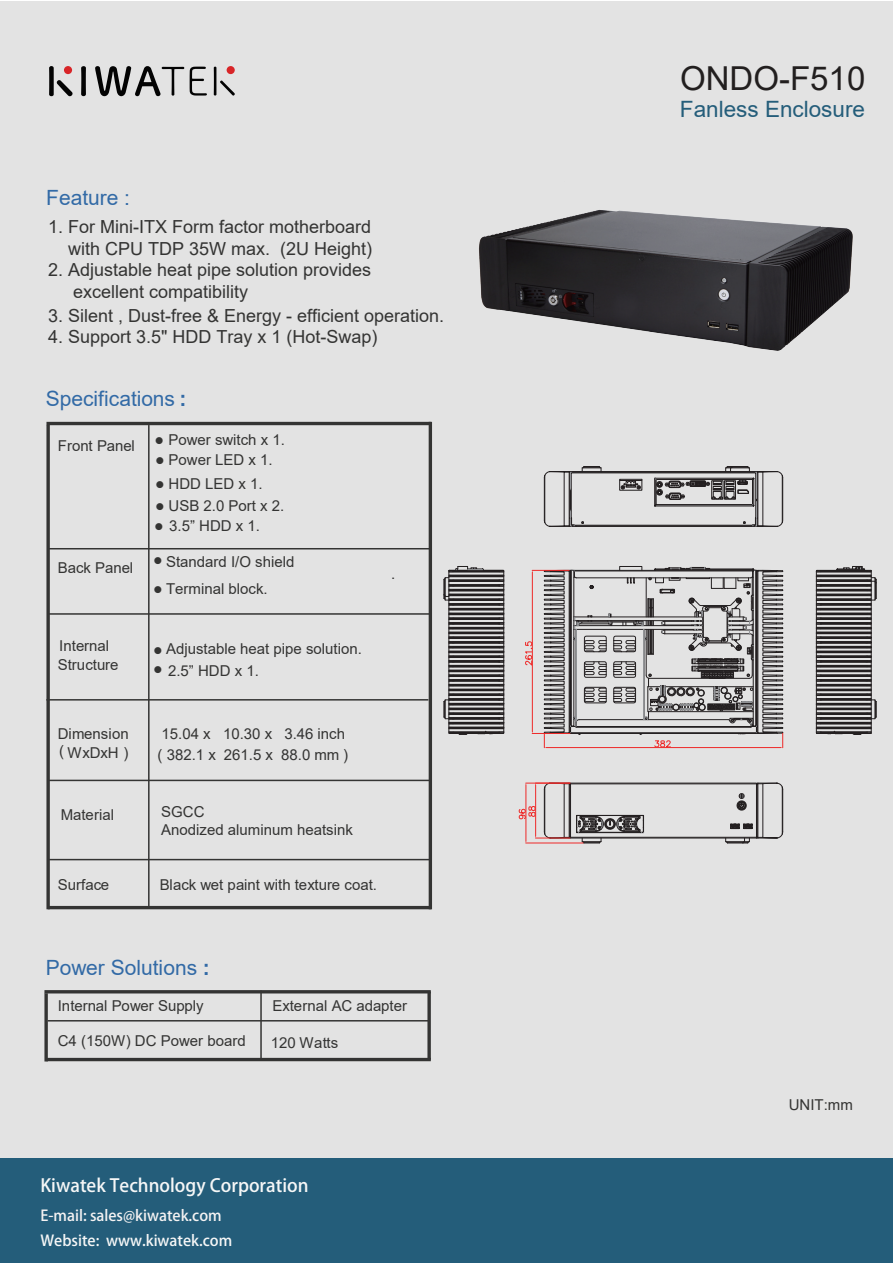
<style>
.page{position:relative;width:893px;height:1263px;background:#fff}
.page>*{position:absolute;margin:0;border:0;box-sizing:border-box;transform-origin:0 0}
.t1{font:33px "Arial";color:#221f1f}
.t2{font:22.5px "Arial";color:#245d7a}
.t3{font:21px "Arial";color:#326aa6}
.t4{font:18px/21.6px "Arial";color:#343433;text-align:right}
.t5{font:700 18px "Adobe Fan Heiti Std";color:#f6f7f7}
.t6{font:15px/18px "Arial";color:#343433}
.t7{font:700 15px "Adobe Fan Heiti Std";color:#f5f3f3}
.t8{font:700 15px "Adobe Fan Heiti Std";color:#f6f7f7}
.t9{font:12px "Wingdings";color:#343433}
.s1{font-weight:700}
</style>
<div class="page">
<div style="left:0;top:1px;width:893px;height:1262px;background:#e3e3e3"></div>
<div style="left:0;top:1159px;width:893px;height:104px;background:#245d7a"></div>
<svg style="left:49px;top:66px;width:24px;height:30px"></svg>
<svg style="left:81px;top:66px;width:5px;height:30px"></svg>
<svg style="left:95px;top:66px;width:89px;height:30px"></svg>
<svg style="left:190px;top:67px;width:17px;height:29px"></svg>
<svg style="left:214px;top:67px;width:21px;height:29px"></svg>
<div style="left:64px;top:66px;width:8px;height:8px;background:#d82528;border-radius:50%"></div>
<div style="left:227px;top:66px;width:8px;height:8px;background:#d82528;border-radius:50%"></div>
<hr style="left:48px;top:548px;width:381px;height:1px;background:#343433">
<hr style="left:48px;top:613px;width:382px;height:2px;background:#343433">
<hr style="left:48px;top:780px;width:382px;height:1px;background:#343433">
<hr style="left:49px;top:859px;width:381px;height:1px;background:#343433">
<svg style="left:46px;top:427px;width:4px;height:481px;fill:#343433"></svg>
<hr style="left:148px;top:425px;width:2px;height:483px;background:#343433">
<hr style="left:48px;top:422px;width:381px;height:3px;background:#343433">
<hr style="left:49px;top:906px;width:381px;height:3px;background:#343433">
<hr style="left:429px;top:423px;width:3px;height:484px;background:#343433">
<hr style="left:48px;top:1020px;width:382px;height:1px;background:#343433">
<hr style="left:46px;top:990px;width:383px;height:3px;background:#343433">
<svg style="left:427px;top:993px;width:4px;height:65px"></svg>
<svg style="left:44px;top:995px;width:4px;height:65px"></svg>
<hr style="left:48px;top:1058px;width:381px;height:3px;background:#343433">
<hr style="left:260px;top:990px;width:2px;height:70px;background:#343433">
<hr style="left:46px;top:699px;width:382px;height:1px;background:#343433">
<div style="left:619px;top:566px;width:23px;height:4px;border:1px solid #231f20"></div>
<svg style="left:444px;top:566px;width:61px;height:169px"></svg>
<svg style="left:815px;top:566px;width:62px;height:169px"></svg>
<svg style="left:543px;top:466px;width:240px;height:61px"></svg>
<hr style="left:532px;top:733px;width:38px;height:1px;background:#ee2928">
<hr style="left:532px;top:570px;width:37px;height:1px;background:#ee2928">
<hr style="left:532px;top:572px;width:1px;height:160px;background:#ee2928">
<svg style="left:525px;top:640px;width:8px;height:26px"></svg>
<svg style="left:544px;top:567px;width:239px;height:181px"></svg>
<hr style="left:535px;top:838px;width:35px;height:1px;background:#ee2928">
<hr style="left:535px;top:785px;width:1px;height:51px;background:#ee2928">
<hr style="left:526px;top:843px;width:57px;height:1px;background:#ee2928">
<hr style="left:526px;top:783px;width:44px;height:1px;background:#ee2928">
<hr style="left:526px;top:785px;width:1px;height:56px;background:#ee2928">
<svg style="left:519px;top:806px;width:16px;height:13px"></svg>
<svg style="left:544px;top:783px;width:240px;height:61px"></svg>
<img style="left:479px;top:210px;width:374px;height:141px">
<h3 class="t3" style="left:46px;top:183px;width:85px">Feature :</h3>
<p class="t4" style="left:48px;top:216px;width:325px">1. For Mini-ITX Form factor motherboard with CPU TDP 35W max. (2U Height)</p>
<p class="t4" style="left:73px;top:259px;width:300px;text-align:left;text-indent:-25px">2. Adjustable heat pipe solution provides excellent compatibility</p>
<p class="t4" style="left:48px;top:304px;width:398px">3. Silent , Dust-free &amp; Energy - efficient operation.</p>
<p class="t4" style="left:48px;top:326px;width:331px">4. Support 3.5" HDD Tray x 1 (Hot-Swap)</p>
<h3 class="t3" style="left:46px;top:384px;width:142px">Specifications <span class="s1">:</span></h3>
<p class="t6" style="left:58px;top:437px;width:79px">Front Panel</p>
<p class="t6" style="left:58px;top:559px;width:77px">Back Panel</p>
<p class="t6" style="left:58px;top:635px;width:62px;line-height:19.6px">Internal<br>Structure</p>
<p class="t6" style="left:155px;top:431px;width:132px">● Power switch x 1.</p>
<p class="t6" style="left:169px;top:450px;width:106px">Power LED x 1.</p>
<p class="t9" style="left:155px;top:454px;width:10px">●</p>
<p class="t6" style="left:155px;top:474px;width:109px">● HDD LED x 1.</p>
<p class="t6" style="left:155px;top:496px;width:131px">● USB 2.0 Port x 2.</p>
<p class="t6" style="left:155px;top:517px;width:107px">● 3.5” HDD x 1.</p>
<p class="t6" style="left:154px;top:552px;width:142px">● Standard I/O shield</p>
<p class="t6" style="left:154px;top:579px;width:116px">● Terminal block.</p>
<p class="t6" style="left:168px;top:638px;width:195px;line-height:21.5px;text-indent:-15px">● Adjustable heat pipe solution.<br>2.5” HDD x 1.</p>
<p class="t9" style="left:153px;top:663px;width:10px">●</p>
<p class="t6" style="left:391px;top:564px;width:6px">.</p>
<p class="t6" style="left:58px;top:724px;width:72px;line-height:18.8px;text-align:right">Dimension<br>WxDxH )</p>
<p class="t6" style="left:59px;top:742px;width:6px">(</p>
<p class="t6" style="left:61px;top:805px;width:55px">Material</p>
<p class="t6" style="left:157px;top:723px;width:192px;line-height:21.1px">15.04 x 10.30 x 3.46 inch ( 382.1 x 261.5 x 88.0 mm )</p>
<p class="t6" style="left:161px;top:803px;width:193px">SGCC<br>Anodized aluminum heatsink</p>
<p class="t6" style="left:58px;top:876px;width:53px">Surface</p>
<p class="t6" style="left:160px;top:876px;width:219px">Black wet paint with texture coat.</p>
<h3 class="t3" style="left:46px;top:953px;width:166px">Power Solutions <span class="s1">:</span></h3>
<p class="t6" style="left:58px;top:997px;width:147px">Internal Power Supply</p>
<p class="t6" style="left:58px;top:1032px;width:189px">C4 (150W) DC Power board</p>
<p class="t6" style="left:273px;top:996px;width:136px">External AC adapter</p>
<p class="t6" style="left:271px;top:1033px;width:69px">120 Watts</p>
<p class="t5" style="left:40px;top:1175px;width:270px">Kiwatek Technology Corporation</p>
<p class="t8" style="left:40px;top:1232px;width:193px">Website: www.kiwatek.com</p>
<p class="t7" style="left:40px;top:1206px;width:183px">E-mail: sales@kiwatek.com</p>
<h1 class="t1" style="left:680px;top:56px;width:187px">ONDO-F510</h1>
<h2 class="t2" style="left:680px;top:93px;width:187px">Fanless Enclosure</h2>
<p class="t6" style="left:789px;top:1095px;width:66px">UNIT:mm</p>
</div>
